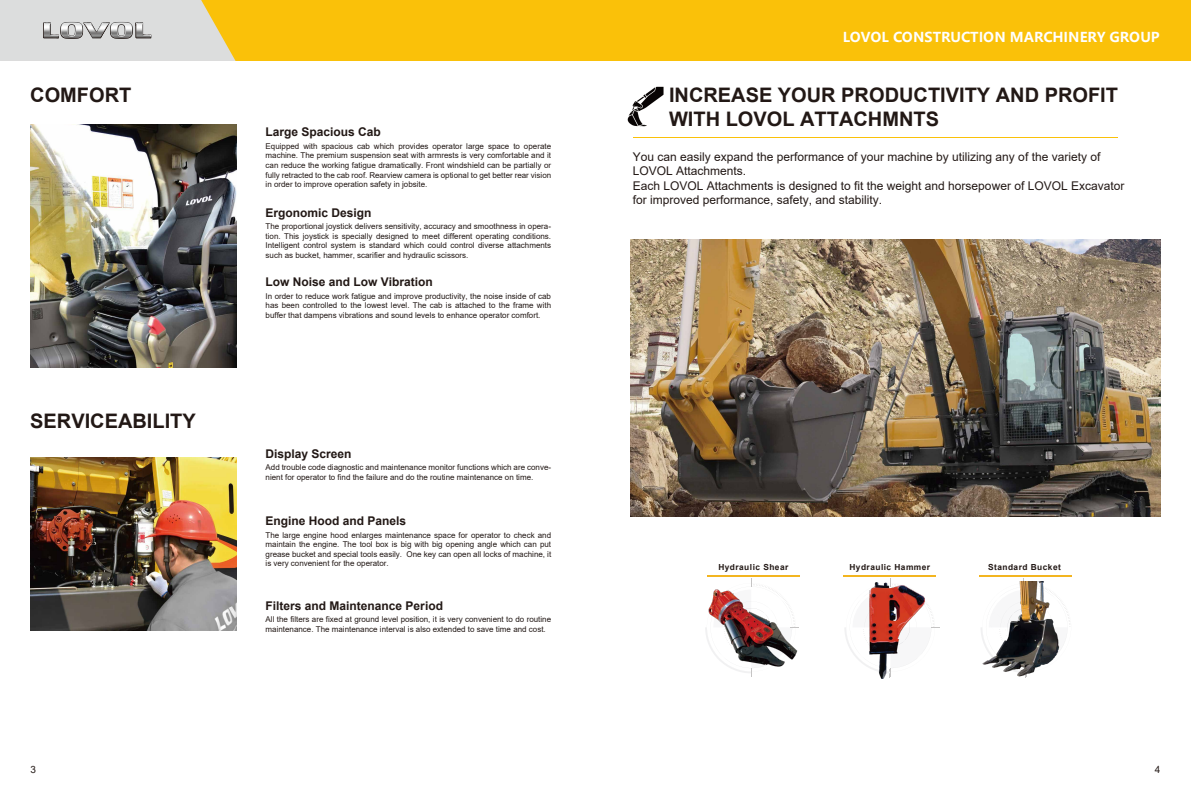
<style>
.page{position:relative;width:1191px;height:808px;background:#fff}
.page>*{position:absolute;margin:0;border:0;box-sizing:border-box;transform-origin:0 0}
.t1{font:700 20px/24px "Arial";color:#221815}
.t2{font:700 13.5px "Microsoft Ya Hei";color:#fff}
.t3{font:12px/14.4px "Arial";color:#221815}
.t4{font:700 12px "Arial";color:#221815}
.t5{font:10px "Arial";color:#221815}
.t6{font:700 8.3px "Arial";letter-spacing:.055em;color:#221815}
.t7{font:8px/9.6px "Arial";color:#221815;text-align:justify}
</style>
<div class="page">
<div style="left:1px;top:0;width:1190px;height:61px;background:#fac109"></div>
<img style="left:30px;top:124px;width:207px;height:243px">
<img style="left:30px;top:457px;width:207px;height:173px">
<hr style="left:707px;top:575px;width:93px;height:1px;background:#f3b520">
<svg style="left:845px;top:578px;width:94px;height:90px"></svg>
<hr style="left:843px;top:575px;width:93px;height:1px;background:#f3b520">
<hr style="left:632px;top:138px;width:485px;height:1px;background:#fac109">
<img style="left:627px;top:87px;width:37px;height:39px">
<img style="left:630px;top:239px;width:530px;height:277px">
<img style="left:705px;top:583px;width:94px;height:90px">
<img style="left:869px;top:582px;width:55px;height:96px">
<hr style="left:978px;top:575px;width:93px;height:1px;background:#f3b520">
<img style="left:981px;top:581px;width:89px;height:97px">
<svg style="left:0;top:0;width:236px;height:61px;background:#d9d5c7"></svg>
<h1 class="t1" style="left:30px;top:83px;width:103px">COMFORT</h1>
<h1 class="t1" style="left:30px;top:409px;width:167px">SERVICEABILITY</h1>
<h3 class="t4" style="left:265px;top:123px;width:117px">Large Spacious Cab</h3>
<p class="t7" style="left:265px;top:141px;width:287px">Equipped with spacious cab which provides operator large space to operate machine. The premium suspension seat with armrests is very comfortable and it can reduce the working fatigue dramatically. Front windshield can be partially or fully retracted to the cab roof. Rearview camera is optional to get better rear vision in order to improve operation safety in jobsite.</p>
<h3 class="t4" style="left:265px;top:204px;width:108px">Ergonomic Design</h3>
<p class="t7" style="left:265px;top:221px;width:287px">The proportional joystick delivers sensitivity, accuracy and smoothness in opera&shy;tion. This joystick is specially designed to meet different operating conditions.<br>Intelligent control system is standard which could control diverse attachments such as bucket, hammer, scarifier and hydraulic scissors.</p>
<h3 class="t4" style="left:265px;top:273px;width:169px">Low Noise and Low Vibration</h3>
<p class="t7" style="left:265px;top:291px;width:287px">In order to reduce work fatigue and improve productivity, the noise inside of cab has been controlled to the lowest level. The cab is attached to the frame with buffer that dampens vibrations and sound levels to enhance operator comfort.</p>
<h3 class="t4" style="left:265px;top:445px;width:88px">Display Screen</h3>
<p class="t7" style="left:265px;top:463px;width:287px">Add trouble code diagnostic and maintenance monitor functions which are conve&shy;nient for operator to find the failure and do the routine maintenance on time.</p>
<h3 class="t4" style="left:265px;top:512px;width:142px">Engine Hood and Panels</h3>
<p class="t7" style="left:265px;top:530px;width:287px">The large engine hood enlarges maintenance space for operator to check and maintain the engine. The tool box is big with big opening angle which can put grease bucket and special tools easily. One key can open all locks of machine, it is very convenient for the operator.</p>
<h3 class="t4" style="left:265px;top:597px;width:179px">Filters and Maintenance Period</h3>
<p class="t7" style="left:265px;top:615px;width:287px">All the filters are fixed at ground level position, it is very convenient to do routine maintenance. The maintenance interval is also extended to save time and cost.</p>
<h2 class="t2" style="left:842px;top:27px;width:318px">LOVOL CONSTRUCTION MARCHINERY GROUP</h2>
<h1 class="t1" style="left:669px;top:83px;width:450px">INCREASE YOUR PRODUCTIVITY AND PROFIT<br>WITH LOVOL ATTACHMNTS</h1>
<p class="t3" style="left:632px;top:149px;width:493px">You can easily expand the performance of your machine by utilizing any of the variety of LOVOL Attachments.<br>Each LOVOL Attachments is designed to fit the weight and horsepower of LOVOL Excavator for improved performance, safety, and stability.</p>
<p class="t6" style="left:718px;top:561px;width:72px">Hydraulic Shear</p>
<p class="t6" style="left:849px;top:561px;width:82px">Hydraulic Hammer</p>
<p class="t6" style="left:988px;top:561px;width:74px">Standard Bucket</p>
<p class="t5" style="left:30px;top:762px;width:7px">3</p>
<p class="t5" style="left:1155px;top:762px;width:7px">4</p>
</div>
